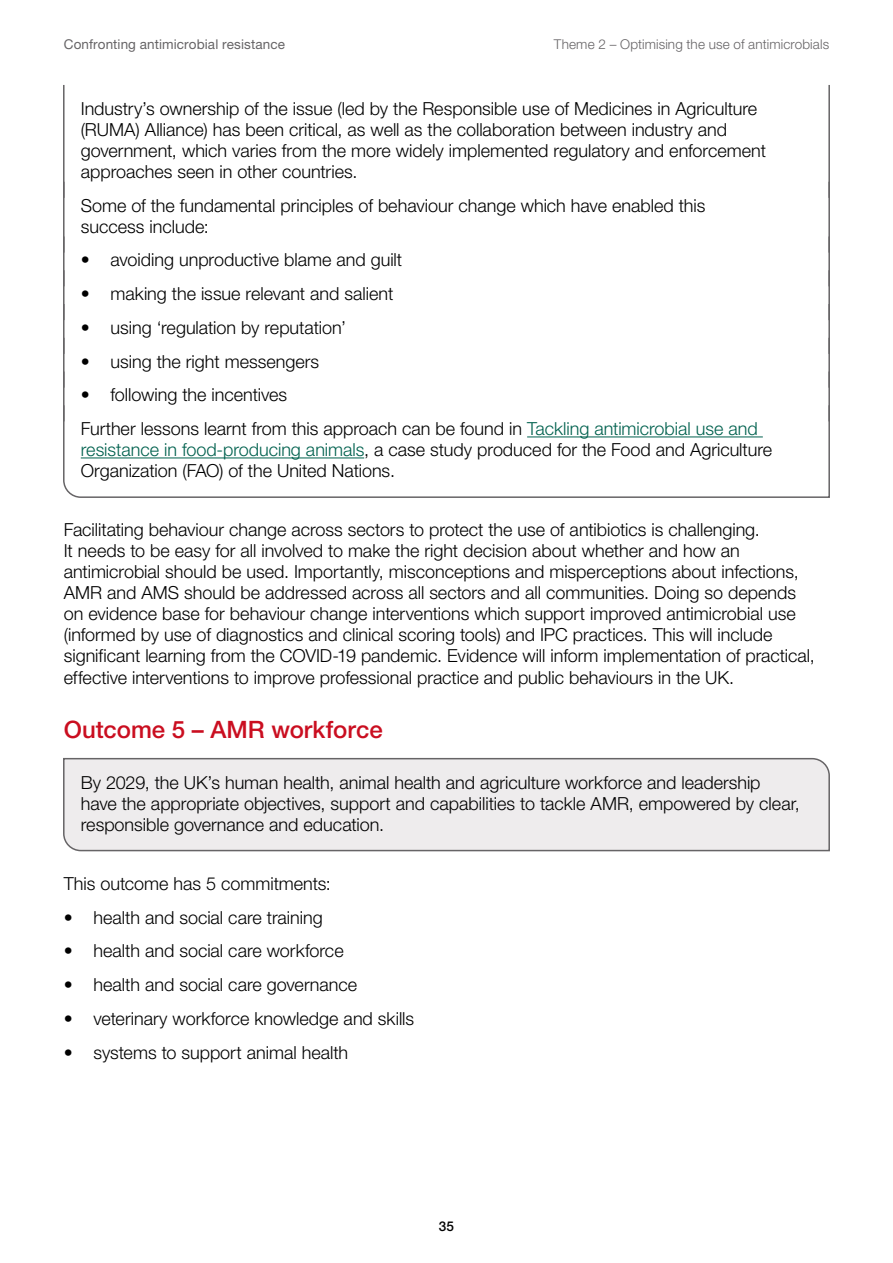
<style>
.page{position:relative;width:893px;height:1263px;background:#fff}
.page>*{position:absolute;margin:0;border:0;box-sizing:border-box;transform-origin:0 0}
.Heading_2_Red{font:500 24px "Helvetica Neue LT Std";color:#ca0e20}
.Body_Text{font:300 18px/21px "Helvetica Neue LT Std";color:#000}
.Box_Text{font:300 18px/21px "Helvetica Neue LT Std";color:#000}
.Box_Text_1st_last{font:300 18px/21px "Helvetica Neue LT Std";color:#000}
.Box_Text_last{font:300 18px/21px "Helvetica Neue LT Std";color:#000}
.t1{font:300 13.5px "Helvetica Neue LT Std";letter-spacing:.01em;color:#666466}
.t2{font:13.5px "Helvetica Neue LT Std";letter-spacing:.01em;color:#666466}
.t3{font:500 13.5px "Helvetica Neue LT Std";color:#000}
.s1{color:#00614e}
</style>
<div class="page">
<hr style="left:63px;top:85px;width:2px;height:113px;background:#666466">
<hr style="left:828px;top:85px;width:2px;height:113px;background:#666466">
<hr style="left:63px;top:182px;width:2px;height:71px;background:#666466">
<hr style="left:828px;top:182px;width:2px;height:71px;background:#666466">
<hr style="left:63px;top:236px;width:2px;height:50px;background:#666466">
<hr style="left:828px;top:236px;width:2px;height:50px;background:#666466">
<hr style="left:63px;top:270px;width:2px;height:50px;background:#666466">
<hr style="left:828px;top:270px;width:2px;height:50px;background:#666466">
<hr style="left:63px;top:304px;width:2px;height:50px;background:#666466">
<hr style="left:828px;top:304px;width:2px;height:50px;background:#666466">
<hr style="left:63px;top:338px;width:2px;height:50px;background:#666466">
<hr style="left:828px;top:338px;width:2px;height:50px;background:#666466">
<hr style="left:63px;top:371px;width:2px;height:50px;background:#666466">
<hr style="left:828px;top:371px;width:2px;height:50px;background:#666466">
<svg style="left:63px;top:404px;width:767px;height:94px"></svg>
<hr style="left:527px;top:436px;width:236px;height:1px;background:#00614e">
<hr style="left:81px;top:457px;width:283px;height:1px;background:#00614e">
<div style="left:63px;top:757px;width:767px;height:95px;background:#eeeced"></div>
<p class="t2" style="left:64px;top:36px;width:223px">Confronting antimicrobial resistance</p>
<p class="t1" style="left:554px;top:36px;width:277px">Theme 2 – Optimising the use of antimicrobials</p>
<p class="Box_Text" style="left:81px;top:98px;width:687px">Industry’s ownership of the issue (led by the Responsible use of Medicines in Agriculture (RUMA) Alliance) has been critical, as well as the collaboration between industry and government, which varies from the more widely implemented regulatory and enforcement approaches seen in other countries.</p>
<p class="Box_Text" style="left:81px;top:194px;width:626px">Some of the fundamental principles of behaviour change which have enabled this success include:</p>
<p class="Body_Text" style="left:81px;top:249px;width:323px">• avoiding unproductive blame and guilt</p>
<p class="Body_Text" style="left:81px;top:283px;width:314px">• making the issue relevant and salient</p>
<p class="Body_Text" style="left:81px;top:317px;width:267px">• using ‘regulation by reputation’</p>
<p class="Body_Text" style="left:81px;top:350px;width:240px">• using the right messengers</p>
<p class="Body_Text" style="left:81px;top:384px;width:208px">• following the incentives</p>
<p class="Box_Text_last" style="left:81px;top:418px;width:693px">Further lessons learnt from this approach can be found in <span class="s1">Tackling antimicrobial use and resistance in food-producing animals</span>, a case study produced for the Food and Agriculture<br>Organization (FAO) of the United Nations.</p>
<p class="Body_Text" style="left:64px;top:519px;width:753px">Facilitating behaviour change across sectors to protect the use of antibiotics is challenging.<br>It needs to be easy for all involved to make the right decision about whether and how an antimicrobial should be used. Importantly, misconceptions and misperceptions about infections, AMR and AMS should be addressed across all sectors and all communities. Doing so depends on evidence base for behaviour change interventions which support improved antimicrobial use (informed by use of diagnostics and clinical scoring tools) and IPC practices. This will include significant learning from the COVID-19 pandemic. Evidence will inform implementation of practical, effective interventions to improve professional practice and public behaviours in the UK.</p>
<h2 class="Heading_2_Red" style="left:64px;top:715px;width:320px">Outcome 5 – AMR workforce</h2>
<p class="Box_Text_1st_last" style="left:81px;top:771px;width:720px">By 2029, the UK’s human health, animal health and agriculture workforce and leadership have the appropriate objectives, support and capabilities to tackle AMR, empowered by clear, responsible governance and education.</p>
<p class="Body_Text" style="left:64px;top:872px;width:269px">This outcome has 5 commitments:</p>
<p class="Body_Text" style="left:64px;top:906px;width:260px">• health and social care training</p>
<p class="Body_Text" style="left:64px;top:940px;width:281px">• health and social care workforce</p>
<p class="Body_Text" style="left:64px;top:974px;width:295px">• health and social care governance</p>
<p class="Body_Text" style="left:64px;top:1007px;width:352px">• veterinary workforce knowledge and skills</p>
<p class="Body_Text" style="left:64px;top:1041px;width:286px">• systems to support animal health</p>
<p class="t3" style="left:439px;top:1218px;width:17px">35</p>
</div>
